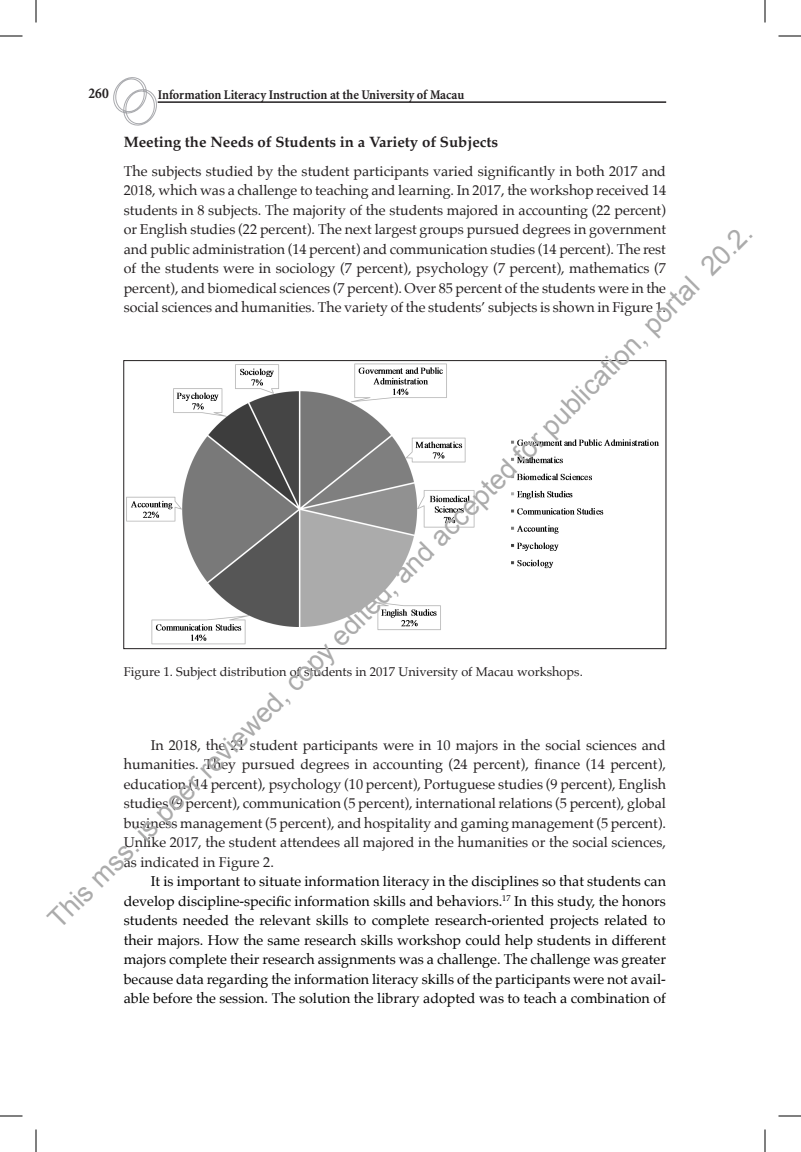
<style>
.page{position:relative;width:801px;height:1152px;background:#fff}
.page>*{position:absolute;margin:0;border:0;box-sizing:border-box;transform-origin:0 0}
.t1{font:27px "Arial";color:#ababab}
.t2{font:700 15px "Palatino";color:#231f20}
.t3{font:700 condensed 15px "Minion";color:#231f20}
.t4{font:14.25px/19.5px "Palatino";letter-spacing:-.005em;color:#231f20;text-align:justify}
.t5{font:14.25px/19.5px "Palatino";color:#000;text-align:justify}
.t6{font:700 condensed 13.5px "Minion";letter-spacing:-.005em;color:#231f20}
.t7{font:12.75px "Palatino";color:#231f20}
</style>
<div class="page">
<svg style="left:113px;top:77px;width:45px;height:49px"></svg>
<hr style="left:158px;top:101px;width:508px;height:2px;background:#231f20">
<img style="left:126px;top:363px;width:533px;height:282px">
<div style="left:123px;top:360px;width:543px;height:289px;border:1px solid #231f20"></div>
<svg style="left:0;top:36px;width:22px;height:1px"></svg>
<svg style="left:778px;top:36px;width:23px;height:1px"></svg>
<svg style="left:0;top:1116px;width:22px;height:1px"></svg>
<svg style="left:778px;top:1116px;width:23px;height:1px"></svg>
<svg style="left:36px;top:0;width:1px;height:22px"></svg>
<svg style="left:36px;top:1130px;width:1px;height:22px"></svg>
<svg style="left:765px;top:0;width:1px;height:22px"></svg>
<svg style="left:765px;top:1130px;width:1px;height:22px"></svg>
<p class="t3" style="left:89px;top:85px;width:22px">260</p>
<p class="t6" style="left:158px;top:87px;width:308px">Information Literacy Instruction at the University of Macau</p>
<p class="t2" style="left:124px;top:129px;width:376px">Meeting the Needs of Students in a Variety of Subjects</p>
<p class="t4" style="left:124px;top:161px;width:544px">The subjects studied by the student participants varied significantly in both 2017 and 2018, which was a challenge to teaching and learning. In 2017, the workshop received 14 students in 8 subjects. The majority of the students majored in accounting (22 percent) or English studies (22 percent). The next largest groups pursued degrees in government and public administration (14 percent) and communication studies (14 percent). The rest of the students were in sociology (7 percent), psychology (7 percent), mathematics (7 percent), and biomedical sciences (7 percent). Over 85 percent of the students were in the social sciences and humanities. The variety of the students’ subjects is shown in Figure 1.</p>
<h1 class="t1" style="left:40px;top:911px;width:985px;rotate:-45deg">This mss. is peer reviewed, copy edited, and accepted for publication, portal 20.2.</h1>
<p class="t7" style="left:124px;top:661px;width:461px">Figure 1. Subject distribution of students in 2017 University of Macau workshops.</p>
<p class="t4" style="left:124px;top:735px;width:544px;text-indent:27px">In 2018, the 21 student participants were in 10 majors in the social sciences and humanities. They pursued degrees in accounting (24 percent), finance (14 percent), education (14 percent), psychology (10 percent), Portuguese studies (9 percent), English studies (9 percent), communication (5 percent), international relations (5 percent), global business management (5 percent), and hospitality and gaming management (5 percent).<br>Unlike 2017, the student attendees all majored in the humanities or the social sciences, as indicated in Figure 2.</p>
<p class="t5" style="left:124px;top:872px;width:544px;text-indent:27px">It is important to situate information literacy in the disciplines so that students can develop discipline-specific information skills and behaviors.<sup>17</sup> In this study, the honors students needed the relevant skills to complete research-oriented projects related to their majors. How the same research skills workshop could help students in different majors complete their research assignments was a challenge. The challenge was greater because data regarding the information literacy skills of the participants were not avail&shy;able before the session. The solution the library adopted was to teach a combination of</p>
</div>
